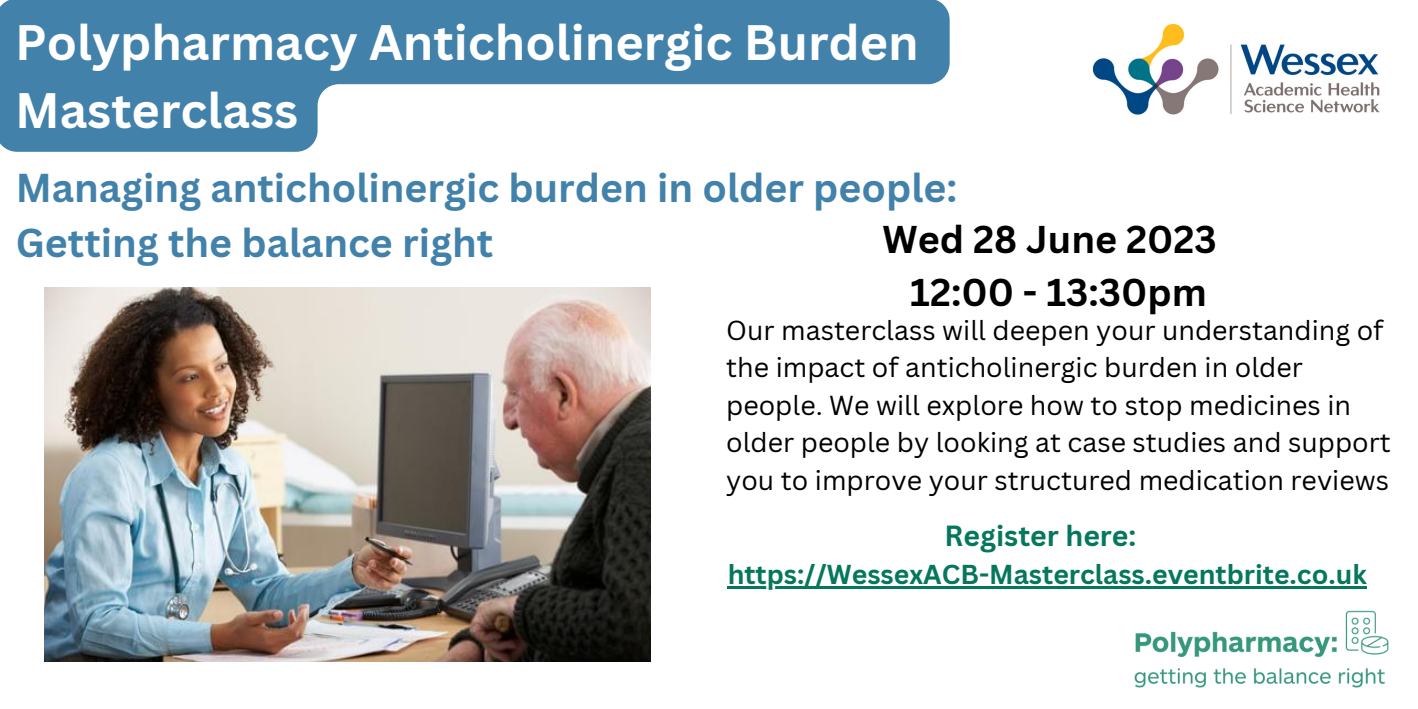
<style>
.page{position:relative;width:1418px;height:709px;background:#fff}
.page>*{position:absolute;margin:0;border:0;box-sizing:border-box;transform-origin:0 0}
.t1{font:700 48.48px/67.5px "Canva Sans";color:#fff}
.t2{font:700 39.2px/54.4px "Canva Sans";color:#4282aa}
.t3{font:700 37.71px/52.5px "Canva Sans";color:#000;text-align:center}
.t4{font:700 28.35px "Canva Sans";color:#05775d}
.t5{font:26.78px/37.4px "Canva Sans";color:#000}
.t6{font:700 26.6px "Canva Sans";color:#05775d}
</style>
<div class="page">
<img style="left:1108px;top:586px;width:281px;height:102px">
<img style="left:45px;top:287px;width:605px;height:375px">
<img style="left:1092px;top:23px;width:288px;height:92px">
<svg style="left:0;top:0;width:949px;height:152px;fill:#4282aa"></svg>
<hr style="left:727px;top:586px;width:639px;height:2px;background:#05775d">
<h1 class="t1" style="left:15px;top:7px;width:905px">Polypharmacy Anticholinergic Burden<br>Masterclass</h1>
<h2 class="t2" style="left:16px;top:160px;width:943px">Managing anticholinergic burden in older people:<br>Getting the balance right</h2>
<h3 class="t3" style="left:882px;top:212px;width:336px">Wed 28 June 2023<br>12:00 - 13:30pm</h3>
<p class="t5" style="left:726px;top:311px;width:666px">Our masterclass will deepen your understanding of the impact of anticholinergic burden in older people. We will explore how to stop medicines in older people by looking at case studies and support you to improve your structured medication reviews</p>
<p class="t4" style="left:944px;top:516px;width:193px">Register here:</p>
<p class="t6" style="left:727px;top:555px;width:640px">https://WessexACB-Masterclass.eventbrite.co.uk</p>
</div>
